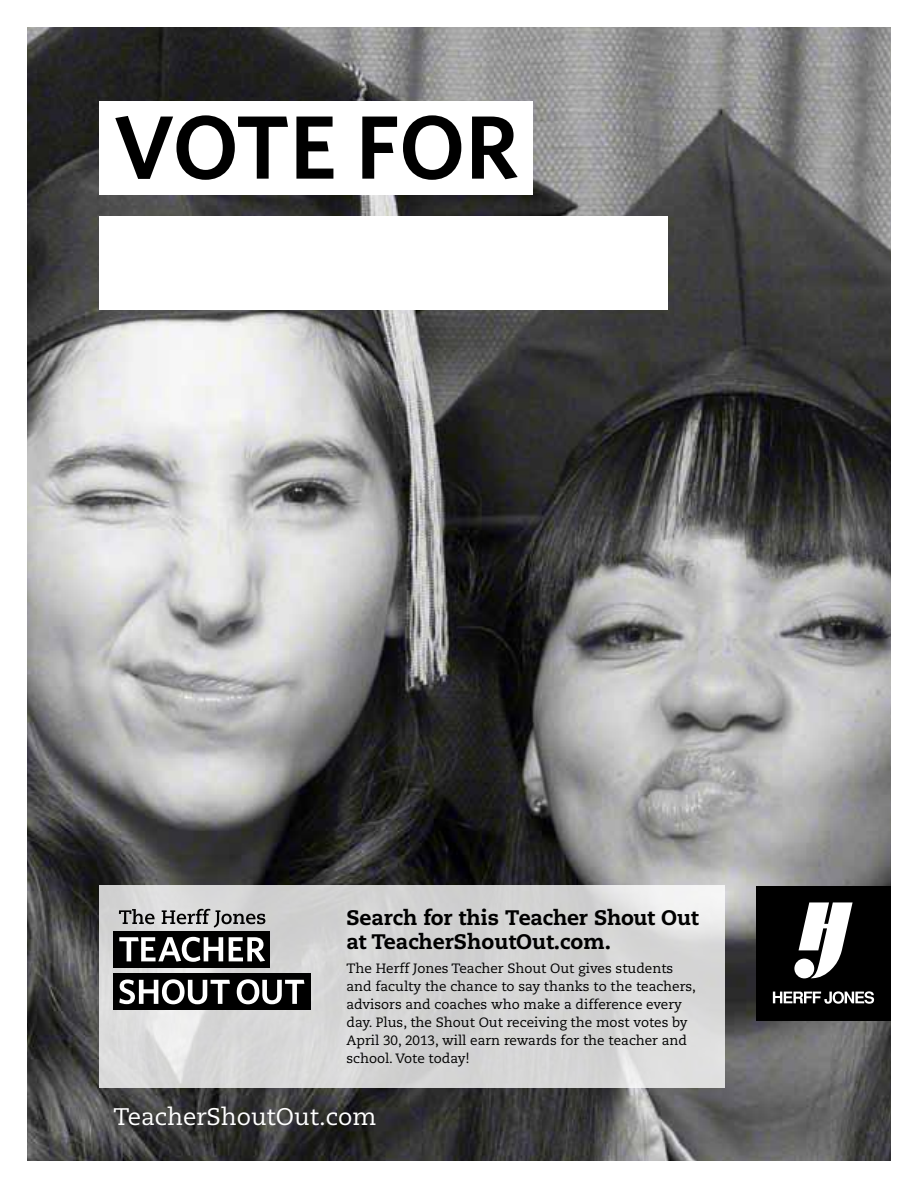
<style>
.page{position:relative;width:918px;height:1188px;background:#fff}
.page>*{position:absolute;margin:0;border:0;box-sizing:border-box;transform-origin:0 0}
.t1{font:600 90px "Whitney";color:#000}
.t2{font:24px "Caecilia LT Std";color:#fff}
.t3{font:800 21px/24px "Caecilia LT Std";letter-spacing:-.005em;color:#000}
.t4{font:13.5px/18px "Caecilia LT Std";color:#000}
</style>
<div class="page">
<img style="left:27px;top:27px;width:864px;height:1134px">
<svg style="left:100px;top:886px;width:625px;height:202px;background:#d6d6d6"></svg>
<div style="left:100px;top:101px;width:433px;height:93px;background:#fff"></div>
<div style="left:100px;top:216px;width:568px;height:93px;background:#fff"></div>
<div style="left:113px;top:974px;width:197px;height:36px;background:#000"></div>
<div style="left:113px;top:931px;width:157px;height:37px;background:#000"></div>
<svg style="left:119px;top:937px;width:104px;height:25px"></svg>
<svg style="left:229px;top:937px;width:36px;height:25px"></svg>
<svg style="left:119px;top:979px;width:111px;height:25px"></svg>
<svg style="left:237px;top:979px;width:67px;height:25px"></svg>
<svg style="left:119px;top:909px;width:36px;height:15px"></svg>
<svg style="left:162px;top:909px;width:103px;height:19px;background:#9d9d9d"></svg>
<div style="left:756px;top:886px;width:135px;height:135px;background:#000"></div>
<svg style="left:773px;top:991px;width:102px;height:13px"></svg>
<div style="left:794px;top:959px;width:20px;height:19px;background:#fff;border-radius:50%"></div>
<svg style="left:799px;top:902px;width:54px;height:76px"></svg>
<h1 class="t1" style="left:113px;top:87px;width:113px">VOTE</h1>
<h1 class="t1" style="left:356px;top:87px;width:102px">FOR</h1>
<h3 class="t3" style="left:347px;top:906px;width:354px">Search for this Teacher Shout Out at TeacherShoutOut.com.</h3>
<p class="t4" style="left:347px;top:960px;width:351px">The Herff Jones Teacher Shout Out gives students and faculty the chance to say thanks to the teachers, advisors and coaches who make a difference every day. Plus, the Shout Out receiving the most votes by April 30, 2013, will earn rewards for the teacher and school. Vote today!</p>
<h2 class="t2" style="left:114px;top:1103px;width:264px">TeacherShoutOut.com</h2>
</div>
